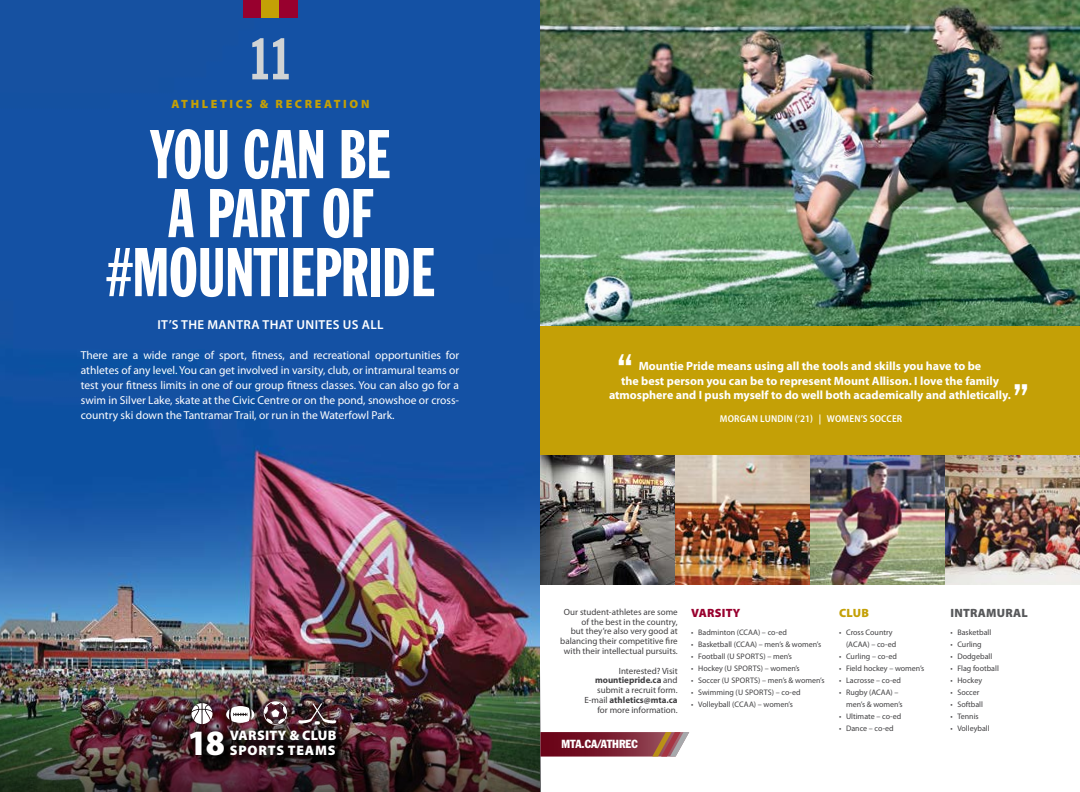
<style>
.page{position:relative;width:1080px;height:792px;background:#fff}
.page>*{position:absolute;margin:0;border:0;box-sizing:border-box;transform-origin:0 0}
.t1{font:67.7px/59px "Franklin Gothic Extra Cond";color:#fff;text-align:center}
.t2{font:57.9px "Franklin Gothic Extra Cond";color:#d1d3d4}
.t3{font:39px "Franklin Gothic Extra Cond";color:#fff}
.t4{font:900 semi-condensed 35.8px "Myriad Pro";color:#fff}
.t5{font:900 13.8px/14.5px "Myriad Pro";letter-spacing:.035em;color:#fff}
.t6{font:600 13px "Myriad Pro";letter-spacing:.03em;color:#fff}
.t7{font:700 12px/14.4px "Myriad Pro";color:#fff;text-align:center}
.t8{font:900 12px "Myriad Pro";letter-spacing:.22em;color:#c4a006}
.t9{font:900 12px "Myriad Pro";letter-spacing:.02em;color:#58595b}
.t10{font:900 12px "Myriad Pro";letter-spacing:.02em;color:#98002e}
.t11{font:condensed 11.6px "Franklin Gothic";color:#fff}
.t12{font:11.5px/15px "Myriad Pro";color:#fff;text-align:justify}
.t13{font:600 semi-condensed 10px "Myriad Pro";letter-spacing:.02em;color:#fff}
.t14{font:9px/9.8px "Myriad Pro";color:#414042;text-align:right}
.t15{font:8px/12px "Myriad Pro";color:#414042}
.s1{font-weight:700}
</style>
<div class="page">
<img style="left:0;top:0;width:540px;height:670px">
<img style="left:0;top:670px;width:541px;height:122px">
<img style="left:540px;top:0;width:540px;height:327px">
<div style="left:540px;top:327px;width:540px;height:129px;background:#c4a006"></div>
<img style="left:675px;top:456px;width:135px;height:129px">
<img style="left:810px;top:456px;width:135px;height:129px">
<img style="left:945px;top:456px;width:135px;height:129px">
<img style="left:540px;top:456px;width:135px;height:129px">
<div style="left:184px;top:695px;width:169px;height:76px;background:#000;opacity:.75"></div>
<div style="left:192px;top:732px;width:157px;height:35px;background:#000;opacity:.94"></div>
<svg style="left:192px;top:703px;width:21px;height:21px"></svg>
<svg style="left:264px;top:701px;width:23px;height:24px"></svg>
<svg style="left:226px;top:706px;width:28px;height:17px"></svg>
<svg style="left:298px;top:703px;width:39px;height:22px"></svg>
<svg style="left:540px;top:732px;width:149px;height:25px"></svg>
<div style="left:243px;top:0;width:18px;height:18px;background:#98002e"></div>
<div style="left:261px;top:0;width:19px;height:18px;background:#c4a006"></div>
<div style="left:279px;top:0;width:19px;height:18px;background:#98002e"></div>
<h2 class="t2" style="left:252px;top:28px;width:38px">11</h2>
<h3 class="t8" style="left:172px;top:96px;width:199px">ATHLETICS &amp; RECREATION</h3>
<h1 class="t1" style="left:106px;top:125px;width:330px">YOU CAN BE<br>A PART OF #MOUNTIEPRIDE</h1>
<h3 class="t6" style="left:157px;top:317px;width:228px">IT’S THE MANTRA THAT UNITES US ALL</h3>
<p class="t12" style="left:81px;top:348px;width:380px">There are a wide range of sport, fitness, and recreational opportunities for athletes of any level. You can get involved in varsity, club, or intramural teams or test your fitness limits in one of our group fitness classes. You can also go for a swim in Silver Lake, skate at the Civic Centre or on the pond, snowshoe or cross&shy;country ski down the Tantramar Trail, or run in the Waterfowl Park.</p>
<h3 class="t3" style="left:618px;top:348px;width:16px">“</h3>
<h3 class="t7" style="left:609px;top:359px;width:403px">Mountie Pride means using all the tools and skills you have to be<br>the best person you can be to represent Mount Allison. I love the family atmosphere and I push myself to do well both academically and athletically.</h3>
<h3 class="t3" style="left:1014px;top:378px;width:16px">”</h3>
<p class="t13" style="left:720px;top:412px;width:184px">MORGAN LUNDIN (‘21) | WOMEN’S SOCCER</p>
<p class="t14" style="left:560px;top:607px;width:119px">Our student-athletes are some of the best in the country,<br>but they’re also very good at balancing their competitive fire with their intellectual pursuits.</p>
<p class="t14" style="left:584px;top:665px;width:95px">Interested? Visit <span class="s1">mountiepride.ca</span> and submit a recruit form.<br>E-mail <span class="s1">athletics@mta.ca </span>for more information.</p>
<h3 class="t4" style="left:188px;top:720px;width:39px">18</h3>
<h3 class="t5" style="left:230px;top:728px;width:108px">VARSITY &amp; CLUB<br>SPORTS TEAMS</h3>
<h3 class="t11" style="left:561px;top:737px;width:78px">MTA.CA/ATHREC</h3>
<h3 class="t10" style="left:691px;top:605px;width:51px">VARSITY</h3>
<p class="t15" style="left:691px;top:627px;width:97px">• Badminton (CCAA) – co-ed</p>
<p class="t15" style="left:691px;top:639px;width:131px">• Basketball (CCAA) – men’s &amp; women’s</p>
<p class="t15" style="left:691px;top:651px;width:102px">• Football (U SPORTS) – men’s</p>
<p class="t15" style="left:691px;top:663px;width:110px">• Hockey (U SPORTS) – women’s</p>
<p class="t15" style="left:691px;top:675px;width:135px">• Soccer (U SPORTS) – men’s &amp; women’s</p>
<p class="t15" style="left:691px;top:687px;width:111px">• Swimming (U SPORTS) – co-ed</p>
<p class="t15" style="left:691px;top:699px;width:103px">• Volleyball (CCAA) – women’s</p>
<h3 class="t8" style="left:839px;top:605px;width:31px">CLUB</h3>
<p class="t15" style="left:846px;top:627px;width:52px;text-indent:-7px">• Cross Country (ACAA) – co-ed</p>
<p class="t15" style="left:839px;top:651px;width:59px">• Curling – co-ed</p>
<p class="t15" style="left:839px;top:663px;width:87px">• Field hockey – women’s</p>
<p class="t15" style="left:839px;top:675px;width:64px">• Lacrosse – co-ed</p>
<p class="t15" style="left:846px;top:687px;width:58px;text-indent:-7px">• Rugby (ACAA) – men’s &amp; women’s</p>
<p class="t15" style="left:839px;top:711px;width:64px">• Ultimate – co-ed</p>
<p class="t15" style="left:839px;top:723px;width:56px">• Dance – co-ed</p>
<h3 class="t9" style="left:951px;top:605px;width:79px">INTRAMURAL</h3>
<p class="t15" style="left:950px;top:627px;width:42px">• Basketball</p>
<p class="t15" style="left:950px;top:639px;width:33px">• Curling</p>
<p class="t15" style="left:950px;top:651px;width:43px">• Dodgeball</p>
<p class="t15" style="left:950px;top:663px;width:50px">• Flag football</p>
<p class="t15" style="left:950px;top:675px;width:33px">• Hockey</p>
<p class="t15" style="left:950px;top:687px;width:31px">• Soccer</p>
<p class="t15" style="left:950px;top:699px;width:34px">• Softball</p>
<p class="t15" style="left:950px;top:711px;width:30px">• Tennis</p>
<p class="t15" style="left:950px;top:723px;width:41px">• Volleyball</p>
</div>
